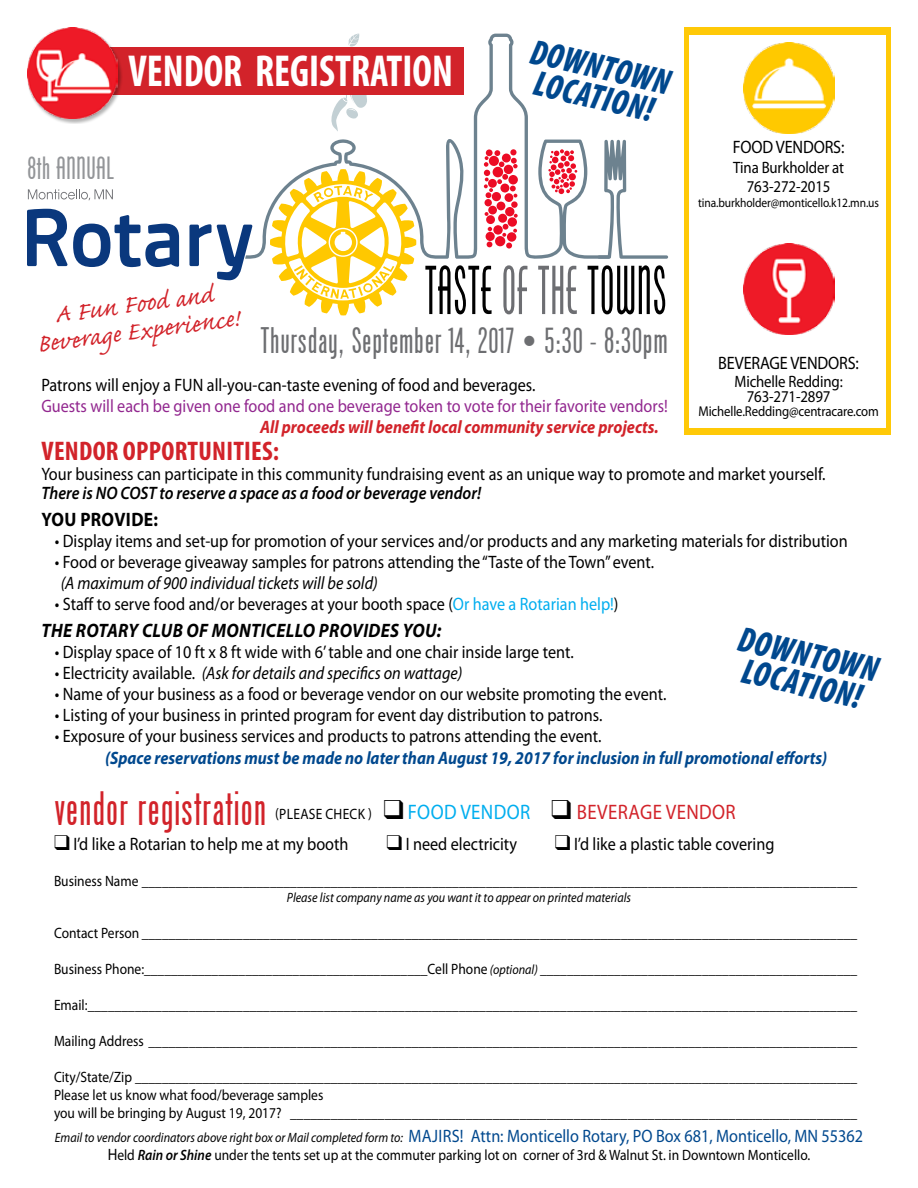
<style>
.page{position:relative;width:918px;height:1188px;background:#fff}
.page>*{position:absolute;margin:0;border:0;box-sizing:border-box;transform-origin:0 0}
.t1{font:45px "Phenix American";color:#d2232a}
.t2{font:700 condensed 45px "Myriad Pro";color:#fff;scale:.9 1}
.t3{font:italic 900 condensed 36px/30px "Myriad Pro";color:#00488e;scale:.9 1}
.t4{font:34.5px "Phenix American";color:#6d6e71}
.t5{font:31.5px/27px "Caflisch Script Pro";color:#d2232a;text-align:center}
.t6{font:30px "Phenix American";color:#939598}
.t7{font:700 condensed 27px "Myriad Pro";letter-spacing:.01em;color:#d2232a}
.t8{font:21px "Myriad Pro";letter-spacing:.02em;color:#d2232a;scale:.9 1}
.t9{font:italic 700 19.5px "Myriad Pro";letter-spacing:.02em;color:#000;scale:.9 1}
.t10{font:700 19.5px "Myriad Pro";letter-spacing:.02em;color:#000;scale:.9 1}
.t11{font:18px "Myriad Pro";color:#000;scale:.9 1}
.t12{font:italic 18px "Myriad Pro";color:#000;scale:.9 1}
.t13{font:italic 700 18px "Myriad Pro";color:#00488e;scale:.9 1}
.t14{font:18px "Myriad Pro";color:#92278f;scale:.9 1}
.t15{font:italic 700 18px "Myriad Pro";color:#d2232a;scale:.9 1}
.t16{font:italic 600 18px "Myriad Pro";color:#000;scale:.9 1}
.t17{font:16.5px/19.5px "Myriad Pro";letter-spacing:-.01em;color:#000;text-align:center;scale:.9 1}
.t18{font:15px/18px "Myriad Pro";color:#000;scale:.9 1}
.t19{font:14.25px "Myriad Pro";letter-spacing:-.01em;color:#000;scale:.9 1}
.t20{font:italic 13.5px "Myriad Pro";color:#000;scale:.9 1}
.t21{font:12.75px "Myriad Pro";letter-spacing:-.01em;color:#000;scale:.9 1}
.s1{color:#00aeef}
.s2{font-style:normal}
.s3{font-size:15px;color:#000}
.s4{color:#000}
.s5{font-style:italic;font-size:13.5px}
.s6{font-style:normal;font-size:18px;color:#00488e}
.s7{font-size:16.5px}
.s8{font-weight:600;font-style:italic}
</style>
<div class="page">
<svg style="left:245px;top:34px;width:362px;height:225px"></svg>
<div style="left:505px;top:193px;width:8px;height:9px;background:#ec0c25;border-radius:50%"></div>
<div style="left:507px;top:232px;width:9px;height:10px;background:#ec0c25;border-radius:50%"></div>
<div style="left:508px;top:217px;width:9px;height:10px;background:#ec0c25;border-radius:50%"></div>
<div style="left:492px;top:192px;width:9px;height:9px;background:#ec0c25;border-radius:50%"></div>
<div style="left:486px;top:232px;width:9px;height:9px;background:#ec0c25;border-radius:50%"></div>
<div style="left:486px;top:215px;width:9px;height:9px;background:#ec0c25;border-radius:50%"></div>
<div style="left:495px;top:236px;width:10px;height:10px;background:#ec0c25;border-radius:50%"></div>
<div style="left:497px;top:202px;width:8px;height:8px;background:#ec0c25;border-radius:50%"></div>
<div style="left:488px;top:206px;width:9px;height:8px;background:#ec0c25;border-radius:50%"></div>
<svg style="left:493px;top:225px;width:10px;height:10px"></svg>
<div style="left:505px;top:207px;width:9px;height:9px;background:#ec0c25;border-radius:50%"></div>
<div style="left:498px;top:214px;width:9px;height:9px;background:#ec0c25;border-radius:50%"></div>
<div style="left:485px;top:199px;width:7px;height:7px;background:#ec0c25;border-radius:50%"></div>
<svg style="left:487px;top:242px;width:5px;height:5px"></svg>
<div style="left:511px;top:201px;width:7px;height:7px;background:#ec0c25;border-radius:50%"></div>
<svg style="left:506px;top:243px;width:6px;height:6px"></svg>
<svg style="left:488px;top:227px;width:4px;height:4px"></svg>
<svg style="left:502px;top:224px;width:15px;height:13px"></svg>
<svg style="left:514px;top:214px;width:4px;height:4px"></svg>
<svg style="left:485px;top:212px;width:3px;height:4px"></svg>
<svg style="left:484px;top:150px;width:34px;height:48px"></svg>
<svg style="left:548px;top:149px;width:29px;height:45px"></svg>
<svg style="left:326px;top:33px;width:41px;height:98px"></svg>
<svg style="left:596px;top:140px;width:72px;height:119px"></svg>
<svg style="left:425px;top:265px;width:67px;height:49px"></svg>
<svg style="left:503px;top:265px;width:24px;height:49px"></svg>
<svg style="left:538px;top:266px;width:39px;height:48px"></svg>
<svg style="left:588px;top:265px;width:77px;height:49px"></svg>
<svg style="left:27px;top:209px;width:225px;height:71px"></svg>
<svg style="left:270px;top:169px;width:146px;height:146px"></svg>
<svg style="left:28px;top:189px;width:85px;height:11px"></svg>
<div style="left:110px;top:48px;width:353px;height:47px;background:#d2232a"></div>
<div style="left:27px;top:29px;width:96px;height:95px;background:#000;opacity:.3"></div>
<img style="left:27px;top:28px;width:91px;height:90px">
<div style="left:685px;top:27px;width:206px;height:407px;background:#ffc907"></div>
<div style="left:690px;top:35px;width:196px;height:393px;background:#fff"></div>
<img style="left:743px;top:43px;width:91px;height:91px">
<img style="left:743px;top:243px;width:91px;height:91px">
<h1 class="t2" style="left:129px;top:43px;width:362px">VENDOR REGISTRATION</h1>
<h3 class="t6" style="left:27px;top:150px;width:89px">8th ANNUAL</h3>
<h2 class="t3" style="left:534px;top:37px;width:160px;rotate:13deg">DOWNTOWN<br>LOCATION!</h2>
<p class="t11" style="left:733px;top:136px;width:125px">FOOD VENDORS:</p>
<p class="t17" style="left:733px;top:157px;width:125px">Tina Burkholder at<br>763-272-2015</p>
<p class="t21" style="left:698px;top:195px;width:202px">tina.burkholder@monticello.k12.mn.us</p>
<h3 class="t5" style="left:32px;top:307px;width:205px;rotate:-7deg">A Fun Food and<br>Beverage Experience!</h3>
<h3 class="t4" style="left:260px;top:320px;width:409px">Thursday, September 14, 2017 • 5:30 - 8:30pm</h3>
<p class="t11" style="left:718px;top:352px;width:158px">BEVERAGE VENDORS:</p>
<p class="t17" style="left:734px;top:374px;width:122px;line-height:15px">Michelle Redding:<br>763-271-2897</p>
<p class="t19" style="left:698px;top:402px;width:202px">Michelle.Redding@centracare.com</p>
<p class="t11" style="left:41px;top:374px;width:551px">Patrons will enjoy a FUN all-you-can-taste evening of food and beverages.</p>
<p class="t14" style="left:41px;top:395px;width:698px">Guests will each be given one food and one beverage token to vote for their favorite vendors!</p>
<p class="t15" style="left:260px;top:415px;width:444px">All proceeds will benefit local community service projects.</p>
<h3 class="t7" style="left:42px;top:434px;width:239px">VENDOR OPPORTUNITIES:</h3>
<p class="t11" style="left:41px;top:463px;width:873px">Your business can participate in this community fundraising event as an unique way to promote and market yourself.</p>
<p class="t16" style="left:41px;top:482px;width:490px">There is NO COST to reserve a space as a food or beverage vendor!</p>
<h3 class="t10" style="left:42px;top:507px;width:131px">YOU PROVIDE:</h3>
<p class="t11" style="left:55px;top:530px;width:883px">• Display items and set-up for promotion of your services and/or products and any marketing materials for distribution</p>
<p class="t11" style="left:55px;top:551px;width:668px">• Food or beverage giveaway samples for patrons attending the “Taste of the Town” event.</p>
<p class="t12" style="left:61px;top:572px;width:354px">(A maximum of 900 individual tickets will be sold)</p>
<p class="t11" style="left:55px;top:593px;width:628px">• Staff to serve food and/or beverages at your booth space (<span class="s1">Or have a Rotarian help!</span>)</p>
<h3 class="t9" style="left:42px;top:618px;width:446px">THE ROTARY CLUB OF MONTICELLO PROVIDES YOU:</h3>
<p class="t11" style="left:55px;top:641px;width:578px">• Display space of 10 ft x 8 ft wide with 6’ table and one chair inside large tent.</p>
<p class="t12" style="left:55px;top:662px;width:454px"><span class="s2">• Electricity available.</span> (Ask for details and specifics on wattage)</p>
<p class="t11" style="left:55px;top:683px;width:681px">• Name of your business as a food or beverage vendor on our website promoting the event.</p>
<p class="t11" style="left:55px;top:704px;width:610px">• Listing of your business in printed program for event day distribution to patrons.</p>
<p class="t11" style="left:55px;top:725px;width:609px">• Exposure of your business services and products to patrons attending the event.</p>
<p class="t13" style="left:105px;top:746px;width:804px">(Space reservations must be made no later than August 19, 2017 for inclusion in full promotional efforts)</p>
<h2 class="t3" style="left:742px;top:625px;width:160px;rotate:13deg">DOWNTOWN<br>LOCATION!</h2>
<h1 class="t1" style="left:54px;top:782px;width:214px">vendor registration</h1>
<h3 class="t8" style="left:275px;top:799px;width:513px"><span class="s3">(PLEASE CHECK )</span> <span class="s4">❑</span><span class="s1">FOOD VENDOR</span> <span class="s4">❑</span> BEVERAGE VENDOR</h3>
<p class="t11" style="left:54px;top:833px;width:329px">❑ I’d like a Rotarian to help me at my booth</p>
<p class="t11" style="left:386px;top:833px;width:147px">❑ I need electricity</p>
<p class="t11" style="left:555px;top:833px;width:246px">❑ I’d like a plastic table covering</p>
<p class="t18" style="left:54px;top:872px;width:894px">Business Name __________________________________________________________________________________________________________</p>
<p class="t20" style="left:287px;top:889px;width:384px">Please list company name as you want it to appear on printed materials</p>
<p class="t18" style="left:54px;top:924px;width:894px">Contact Person __________________________________________________________________________________________________________</p>
<p class="t18" style="left:54px;top:960px;width:894px">Business Phone:__________________________________________Cell Phone <span class="s5">(optional)</span> _______________________________________________</p>
<p class="t18" style="left:54px;top:996px;width:894px">Email:__________________________________________________________________________________________________________________</p>
<p class="t18" style="left:54px;top:1032px;width:894px">Mailing Address _________________________________________________________________________________________________________</p>
<p class="t18" style="left:54px;top:1068px;width:894px">City/State/Zip ___________________________________________________________________________________________________________<br>Please let us know what food/beverage samples<br>you will be bringing by August 19, 2017? ____________________________________________________________________________________</p>
<p class="t20" style="left:55px;top:1129px;width:900px">Email to vendor coordinators above right box or Mail completed form to: <span class="s6">MAJIRS! Attn: Monticello Rotary, PO Box 681, Monticello, MN 55362</span></p>
<p class="t18" style="left:108px;top:1146px;width:782px"><span class="s7">H</span>eld <span class="s8">Rain or Shine</span> under the tents set up at the commuter parking lot on corner of 3rd &amp; Walnut St. in Downtown Monticello.</p>
</div>
